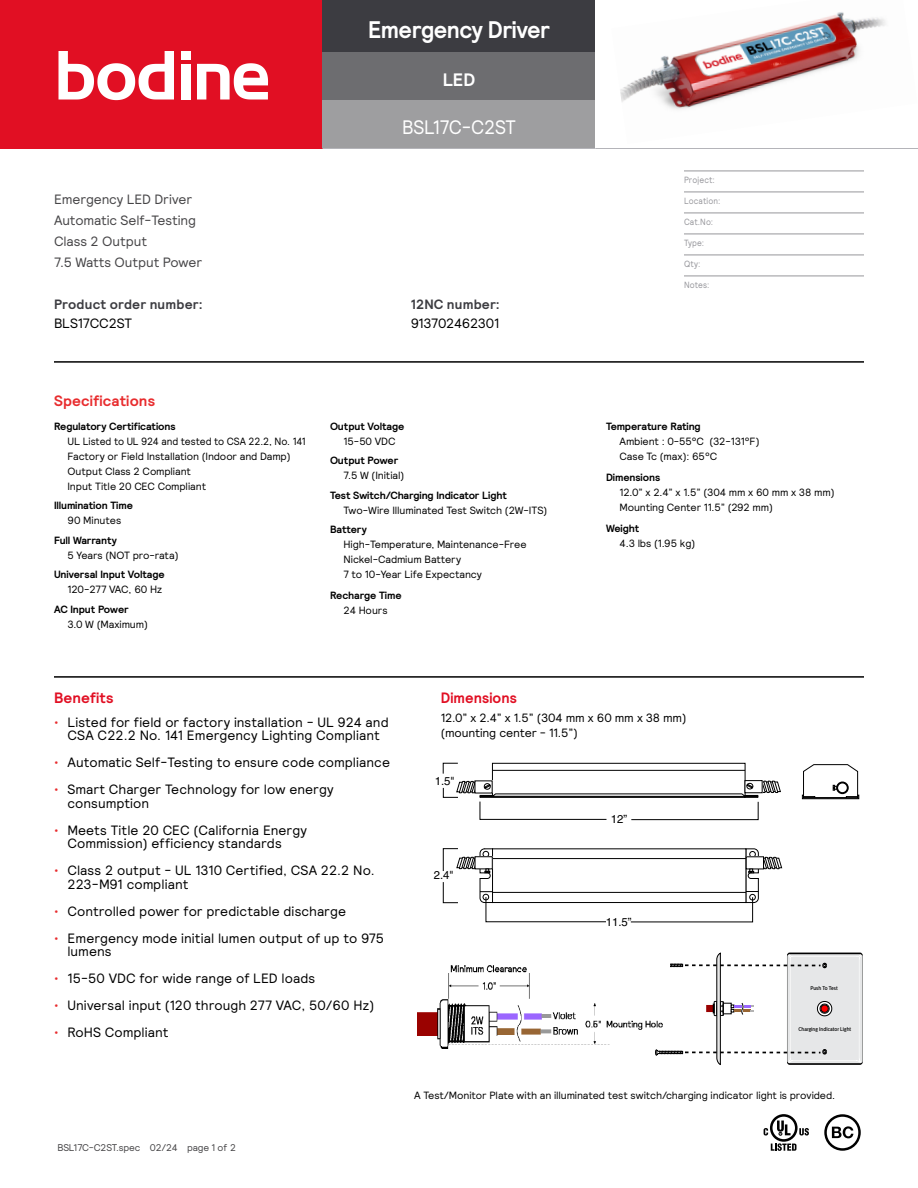
<style>
.page{position:relative;width:918px;height:1188px;background:#fff}
.page>*{position:absolute;margin:0;border:0;box-sizing:border-box;transform-origin:0 0}
.t1{font:700 24px "Signify Relative";letter-spacing:-.02em;color:#fff;scale:.95 1}
.t2{font:19.5px "Signify Relative";letter-spacing:-.015em;color:#fff;scale:.95 1}
.t3{font:700 18px "Signify Relative";color:#fff}
.t4{font:700 15px "Signify Relative";letter-spacing:.015em;color:#e82c2e}
.t5{font:700 15px "Signify Relative";letter-spacing:.005em;color:#e10f23;scale:.96 1}
.t6{font:700 15px "Signify Relative";letter-spacing:.005em;color:#e10f23}
.t7{font:13.5px/13.5px "Signify Relative";letter-spacing:.005em;color:#000}
.t8{font:13.5px/21px "Signify Relative";letter-spacing:-.005em;color:#464547}
.t9{font:700 13.5px "Signify Relative";letter-spacing:.01em;color:#3c3c41}
.t10{font:13.5px "Signify Relative";letter-spacing:-.02em;color:#000}
.t11{font:12px/14.4px "Signify Relative";letter-spacing:-.01em;color:#000}
.t12{font:11.4px "Helvetica";color:#000}
.t13{font:10.5px/15px "Signify Relative";letter-spacing:-.01em;color:#000}
.t14{font:700 10.5px "Signify Relative";letter-spacing:-.01em;color:#000}
.t15{font:9.75px "Signify Relative";letter-spacing:-.015em;color:#464547}
.t16{font:9px "Signify Relative";letter-spacing:.02em;color:#96969b;scale:.9 1}
.t17{font:500 5.4px "Centrale Sans Cnd";color:#000}
.s1{color:#e82c2e}
</style>
<div class="page">
<div style="left:492px;top:763px;width:253px;height:33px;border:1px solid #000"></div>
<hr style="left:493px;top:770px;width:252px;height:1px;background:#000">
<hr style="left:493px;top:858px;width:253px;height:1px;background:#000">
<hr style="left:492px;top:892px;width:254px;height:1px;background:#000">
<svg style="left:443px;top:763px;width:15px;height:11px"></svg>
<div style="left:745px;top:780px;width:17px;height:13px;border:1px solid #000"></div>
<svg style="left:802px;top:764px;width:57px;height:35px"></svg>
<svg style="left:630px;top:848px;width:152px;height:74px"></svg>
<svg style="left:443px;top:848px;width:163px;height:74px"></svg>
<svg style="left:443px;top:781px;width:338px;height:39px"></svg>
<svg style="left:655px;top:952px;width:207px;height:113px"></svg>
<div style="left:824px;top:1114px;width:37px;height:37px;border:2px solid #000;border-radius:50%"></div>
<svg style="left:832px;top:1126px;width:21px;height:12px"></svg>
<svg style="left:771px;top:1143px;width:25px;height:8px"></svg>
<svg style="left:799px;top:1128px;width:10px;height:8px"></svg>
<svg style="left:770px;top:1114px;width:28px;height:28px"></svg>
<svg style="left:773px;top:1117px;width:22px;height:22px"></svg>
<svg style="left:777px;top:1121px;width:14px;height:14px"></svg>
<svg style="left:764px;top:1128px;width:4px;height:8px"></svg>
<hr style="left:684px;top:171px;width:180px;height:1px;background:#96969b">
<hr style="left:684px;top:192px;width:180px;height:1px;background:#96969b">
<hr style="left:684px;top:213px;width:180px;height:1px;background:#96969b">
<hr style="left:684px;top:234px;width:180px;height:1px;background:#96969b">
<hr style="left:684px;top:255px;width:180px;height:1px;background:#96969b">
<hr style="left:684px;top:276px;width:180px;height:1px;background:#96969b">
<hr style="left:54px;top:361px;width:810px;height:2px;background:#000">
<hr style="left:54px;top:676px;width:810px;height:2px;background:#000">
<div style="left:0;top:0;width:322px;height:148px;background:#e10f23"></div>
<div style="left:322px;top:0;width:274px;height:52px;background:#3c3c41"></div>
<div style="left:322px;top:52px;width:274px;height:48px;background:#6d6d70"></div>
<div style="left:322px;top:100px;width:274px;height:48px;background:#9e9ea0"></div>
<hr style="left:0;top:148px;width:322px;height:1px;background:#e10f23">
<hr style="left:322px;top:148px;width:274px;height:1px;background:#b4b4b9">
<hr style="left:596px;top:148px;width:322px;height:1px;background:#b4b4b9">
<div style="left:181px;top:51px;width:9px;height:9px;background:#fff"></div>
<div style="left:181px;top:64px;width:9px;height:36px;background:#fff"></div>
<svg style="left:197px;top:63px;width:71px;height:37px"></svg>
<svg style="left:58px;top:51px;width:116px;height:49px"></svg>
<img style="left:620px;top:12px;width:266px;height:98px">
<img style="left:417px;top:961px;width:253px;height:87px">
<p class="t8" style="left:54px;top:188px;width:150px">Emergency LED Driver<br>Automatic Self-Testing<br>Class 2 Output<br>7.5 Watts Output Power</p>
<p class="t9" style="left:54px;top:295px;width:150px">Product order number:</p>
<p class="t7" style="left:54px;top:316px;width:80px">BLS17CC2ST</p>
<h1 class="t1" style="left:368px;top:14px;width:193px">Emergency Driver</h1>
<h3 class="t3" style="left:443px;top:67px;width:34px">LED</h3>
<h2 class="t2" style="left:402px;top:115px;width:121px">BSL17C-C2ST</h2>
<p class="t9" style="left:411px;top:295px;width:91px">12NC number:</p>
<p class="t10" style="left:411px;top:315px;width:90px">913702462301</p>
<h3 class="t4" style="left:54px;top:391px;width:103px">Specifications</h3>
<p class="t14" style="left:54px;top:419px;width:123px">Regulatory Certifications</p>
<p class="t13" style="left:68px;top:433px;width:240px">UL Listed to UL 924 and tested to CSA 22.2, No. 141<br>Factory or Field Installation (Indoor and Damp)<br>Output Class 2 Compliant<br>Input Title 20 CEC Compliant</p>
<p class="t14" style="left:54px;top:499px;width:80px">Illumination Time</p>
<p class="t13" style="left:68px;top:513px;width:55px">90 Minutes</p>
<p class="t14" style="left:54px;top:533px;width:64px">Full Warranty</p>
<p class="t13" style="left:68px;top:547px;width:112px">5 Years (NOT pro-rata)</p>
<p class="t14" style="left:54px;top:568px;width:112px">Universal Input Voltage</p>
<p class="t13" style="left:68px;top:582px;width:96px">120-277 VAC, 60 Hz</p>
<p class="t14" style="left:54px;top:602px;width:76px">AC Input Power</p>
<p class="t13" style="left:68px;top:616px;width:82px">3.0 W (Maximum)</p>
<p class="t14" style="left:330px;top:419px;width:76px">Output Voltage</p>
<p class="t13" style="left:344px;top:433px;width:54px">15-50 VDC</p>
<p class="t14" style="left:330px;top:454px;width:70px">Output Power</p>
<p class="t13" style="left:344px;top:468px;width:62px">7.5 W (Initial)</p>
<p class="t14" style="left:330px;top:488px;width:178px">Test Switch/Charging Indicator Light</p>
<p class="t13" style="left:344px;top:502px;width:205px">Two-Wire Illuminated Test Switch (2W-ITS)</p>
<p class="t14" style="left:330px;top:523px;width:38px">Battery</p>
<p class="t13" style="left:344px;top:537px;width:185px">High-Temperature, Maintenance-Free<br>Nickel-Cadmium Battery<br>7 to 10-Year Life Expectancy</p>
<p class="t14" style="left:330px;top:589px;width:73px">Recharge Time</p>
<p class="t13" style="left:344px;top:603px;width:46px">24 Hours</p>
<p class="t16" style="left:684px;top:174px;width:36px">Project:</p>
<p class="t16" style="left:684px;top:195px;width:42px">Location:</p>
<p class="t16" style="left:684px;top:216px;width:34px">Cat.No:</p>
<p class="t16" style="left:684px;top:237px;width:24px">Type:</p>
<p class="t16" style="left:684px;top:258px;width:20px">Qty:</p>
<p class="t16" style="left:684px;top:279px;width:30px">Notes:</p>
<p class="t14" style="left:606px;top:419px;width:96px">Temperature Rating</p>
<p class="t13" style="left:620px;top:433px;width:142px">Ambient : 0-55°C (32-131°F)<br>Case Tc (max): 65°C</p>
<p class="t14" style="left:606px;top:470px;width:56px">Dimensions</p>
<p class="t13" style="left:620px;top:484px;width:216px">12.0” x 2.4” x 1.5” (304 mm x 60 mm x 38 mm)<br>Mounting Center 11.5” (292 mm)</p>
<p class="t14" style="left:606px;top:521px;width:35px">Weight</p>
<p class="t13" style="left:620px;top:535px;width:77px">4.3 lbs (1.95 kg)</p>
<h3 class="t6" style="left:54px;top:688px;width:61px">Benefits</h3>
<p class="t7" style="left:54px;top:715px;width:336px;text-align:center"><span class="s1">•</span> Listed for field or factory installation - UL 924 and<br>CSA C22.2 No. 141 Emergency Lighting Compliant</p>
<p class="t7" style="left:54px;top:755px;width:338px"><span class="s1">•</span> Automatic Self-Testing to ensure code compliance</p>
<p class="t7" style="left:67px;top:782px;width:268px;text-indent:-14px"><span class="s1">•</span> Smart Charger Technology for low energy consumption</p>
<p class="t7" style="left:67px;top:823px;width:241px;text-indent:-14px"><span class="s1">•</span> Meets Title 20 CEC (California Energy<br>Commission) efficiency standards</p>
<p class="t7" style="left:67px;top:863px;width:309px;text-indent:-14px"><span class="s1">•</span> Class 2 output - UL 1310 Certified, CSA 22.2 No.<br>223-M91 compliant</p>
<p class="t7" style="left:54px;top:904px;width:294px"><span class="s1">•</span> Controlled power for predictable discharge</p>
<p class="t7" style="left:67px;top:931px;width:318px;text-indent:-14px"><span class="s1">•</span> Emergency mode initial lumen output of up to 975 lumens</p>
<p class="t7" style="left:54px;top:971px;width:263px"><span class="s1">•</span> 15-50 VDC for wide range of LED loads</p>
<p class="t7" style="left:54px;top:998px;width:322px"><span class="s1">•</span> Universal input (120 through 277 VAC, 50/60 Hz)</p>
<p class="t7" style="left:54px;top:1025px;width:116px"><span class="s1">•</span> RoHS Compliant</p>
<p class="t15" style="left:57px;top:1141px;width:180px">BSL17C-C2ST.spec 02/24 page 1 of 2</p>
<h3 class="t5" style="left:441px;top:688px;width:81px">Dimensions</h3>
<p class="t11" style="left:441px;top:711px;width:247px">12.0” x 2.4” x 1.5” (304 mm x 60 mm x 38 mm) (mounting center - 11.5”)</p>
<p class="t12" style="left:435px;top:775px;width:21px">1.5"</p>
<p class="t12" style="left:434px;top:869px;width:21px">2.4"</p>
<p class="t12" style="left:611px;top:813px;width:18px">12”</p>
<p class="t12" style="left:606px;top:916px;width:27px">11.5”</p>
<p class="t17" style="left:810px;top:985px;width:29px">Push To Test</p>
<p class="t17" style="left:798px;top:1026px;width:54px">Charging Indicator Light</p>
<p class="t13" style="left:414px;top:1088px;width:422px">A Test/Monitor Plate with an illuminated test switch/charging indicator light is provided.</p>
</div>
